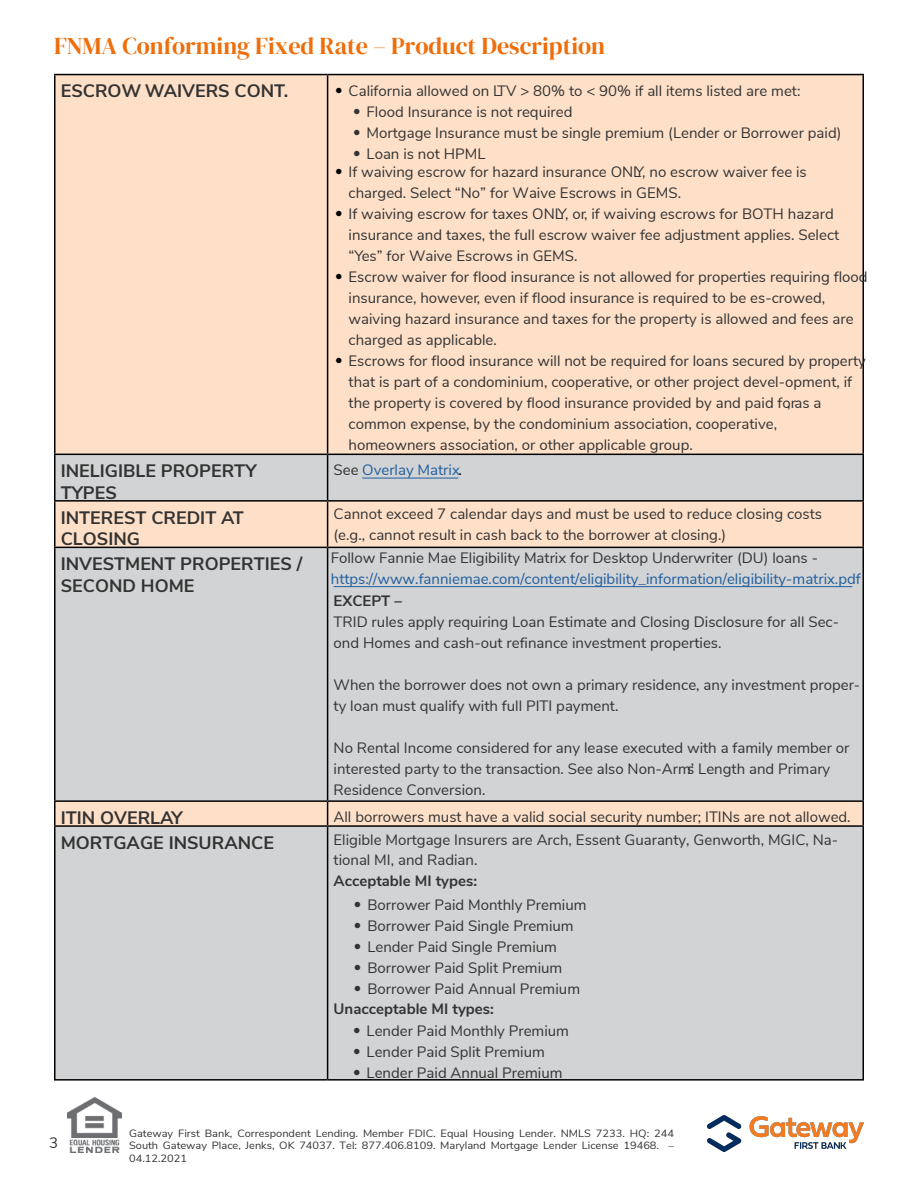
<style>
.page{position:relative;width:918px;height:1188px;background:#fff}
.page>*{position:absolute;margin:0;border:0;box-sizing:border-box;transform-origin:0 0}
.t1{font:24px "DM Serif Display";color:#ef6e0b}
.t2{font:700 18px/21.6px "Nunito Sans";color:#333}
.t3{font:15px/21px "Nunito Sans";color:#333}
.t4{font:15px "Nunito Sans";color:#215e9e}
.t5{font:700 15px "Nunito Sans";color:#333}
.t6{font:10.5px/12.6px "Nunito Sans";color:#333;scale:1.05 1}
.t7{font:10.5px "Nunito Sans";color:#333;scale:1.05 1}
.s1{font-family:"Helvetica LT Pro";font-weight:300;color:#000}
.s2{font-family:"Helvetica LT Pro";font-weight:300}
.s3{color:#333}
.s4{color:#000}
.s5{font-weight:700}
</style>
<div class="page">
<div style="left:56px;top:75px;width:806px;height:379px;background:#fee0c8"></div>
<svg style="left:56px;top:455px;width:806px;height:624px;background:#d5d4d2"></svg>
<hr style="left:54px;top:74px;width:274px;height:1px;background:#000">
<hr style="left:54px;top:75px;width:2px;height:379px;background:#000">
<hr style="left:328px;top:74px;width:536px;height:1px;background:#000">
<hr style="left:327px;top:75px;width:1px;height:379px;background:#000">
<hr style="left:862px;top:75px;width:2px;height:379px;background:#000">
<hr style="left:54px;top:454px;width:274px;height:1px;background:#000">
<hr style="left:54px;top:455px;width:2px;height:45px;background:#000">
<hr style="left:328px;top:454px;width:536px;height:1px;background:#000">
<hr style="left:327px;top:455px;width:1px;height:45px;background:#000">
<hr style="left:862px;top:455px;width:2px;height:45px;background:#000">
<hr style="left:54px;top:500px;width:274px;height:2px;background:#000">
<hr style="left:54px;top:502px;width:2px;height:45px;background:#000">
<hr style="left:328px;top:500px;width:536px;height:2px;background:#000">
<hr style="left:327px;top:502px;width:1px;height:45px;background:#000">
<hr style="left:862px;top:502px;width:2px;height:45px;background:#000">
<hr style="left:54px;top:547px;width:274px;height:1px;background:#000">
<hr style="left:54px;top:548px;width:2px;height:252px;background:#000">
<hr style="left:328px;top:547px;width:536px;height:1px;background:#000">
<hr style="left:327px;top:548px;width:1px;height:252px;background:#000">
<hr style="left:862px;top:548px;width:2px;height:252px;background:#000">
<hr style="left:54px;top:800px;width:274px;height:2px;background:#000">
<hr style="left:54px;top:802px;width:2px;height:23px;background:#000">
<hr style="left:328px;top:800px;width:536px;height:2px;background:#000">
<svg style="left:327px;top:802px;width:1px;height:23px"></svg>
<hr style="left:862px;top:802px;width:2px;height:23px;background:#000">
<hr style="left:54px;top:825px;width:274px;height:2px;background:#000">
<hr style="left:54px;top:827px;width:2px;height:252px;background:#000">
<hr style="left:328px;top:825px;width:536px;height:2px;background:#000">
<hr style="left:327px;top:827px;width:1px;height:252px;background:#000">
<hr style="left:862px;top:827px;width:2px;height:252px;background:#000">
<hr style="left:54px;top:1079px;width:274px;height:2px;background:#000">
<hr style="left:328px;top:1079px;width:536px;height:2px;background:#000">
<hr style="left:362px;top:478px;width:96px;height:1px;background:#215e9e">
<hr style="left:334px;top:586px;width:518px;height:1px;background:#215e9e">
<img style="left:707px;top:1116px;width:157px;height:35px">
<img style="left:67px;top:1098px;width:54px;height:55px">
<h1 class="t1" style="left:54px;top:32px;width:553px">FNMA Conforming Fixed Rate – Product Description</h1>
<p class="t2" style="left:61px;top:79px;width:229px">ESCROW WAIVERS CONT.</p>
<p class="t3" style="left:335px;top:79px;width:467px"><span class="s1">•</span> California allowed on LTV &gt; 80% to &lt; 90% if all items listed are met:</p>
<p class="t3" style="left:353px;top:100px;width:221px"><span class="s2">•</span> Flood Insurance is not required</p>
<p class="t3" style="left:353px;top:121px;width:490px"><span class="s2">•</span> Mortgage Insurance must be single premium (Lender or Borrower paid)</p>
<p class="t3" style="left:353px;top:142px;width:134px"><span class="s2">•</span> Loan is not HPML</p>
<p class="t3" style="left:349px;top:160px;width:460px;text-indent:-14px"><span class="s1">•</span> If waiving escrow for hazard insurance ONLY, no escrow waiver fee is charged. Select “No” for Waive Escrows in GEMS.</p>
<p class="t3" style="left:349px;top:202px;width:492px;text-indent:-14px"><span class="s1">•</span> If waiving escrow for taxes ONLY, or, if waiving escrows for BOTH hazard insurance and taxes, the full escrow waiver fee adjustment applies. Select “Yes” for Waive Escrows in GEMS.</p>
<p class="t3" style="left:349px;top:265px;width:521px;text-indent:-14px"><span class="s1">•</span> Escrow waiver for flood insurance is not allowed for properties requiring flood insurance, however, even if flood insurance is required to be es-crowed, waiving hazard insurance and taxes for the property is allowed and fees are charged as applicable.</p>
<p class="t3" style="left:349px;top:349px;width:519px;text-indent:-13px"><span class="s1">•</span> Escrows for flood insurance will not be required for loans secured by property that is part of a condominium, cooperative, or other project devel-opment, if the property is covered by flood insurance provided by and paid for, as a common expense, by the condominium association, cooperative, homeowners association, or other applicable group.</p>
<p class="t2" style="left:61px;top:459px;width:197px">INELIGIBLE PROPERTY<br>TYPES</p>
<p class="t4" style="left:334px;top:459px;width:130px"><span class="s3">See</span> Overlay Matrix<span class="s4">.</span></p>
<p class="t2" style="left:61px;top:506px;width:185px">INTEREST CREDIT AT<br>CLOSING</p>
<p class="t3" style="left:334px;top:502px;width:490px">Cannot exceed 7 calendar days and must be used to reduce closing costs (e.g., cannot result in cash back to the borrower at closing.)</p>
<p class="t2" style="left:61px;top:552px;width:243px">INVESTMENT PROPERTIES /<br>SECOND HOME</p>
<p class="t3" style="left:331px;top:546px;width:489px">Follow Fannie Mae Eligibility Matrix for Desktop Underwriter (DU) loans -</p>
<p class="t4" style="left:331px;top:568px;width:531px">https://www.fanniemae.com/content/eligibility_information/eligibility-matrix.pdf</p>
<p class="t5" style="left:334px;top:590px;width:70px">EXCEPT –</p>
<p class="t3" style="left:334px;top:611px;width:507px">TRID rules apply requiring Loan Estimate and Closing Disclosure for all Sec&shy;ond Homes and cash-out refinance investment properties.</p>
<p class="t3" style="left:334px;top:674px;width:528px">When the borrower does not own a primary residence, any investment proper&shy;ty loan must qualify with full PITI payment.</p>
<p class="t3" style="left:334px;top:737px;width:518px">No Rental Income considered for any lease executed with a family member or interested party to the transaction. See also Non-Arm’s Length and Primary<br>Residence Conversion.</p>
<p class="t2" style="left:61px;top:806px;width:124px">ITIN OVERLAY</p>
<p class="t3" style="left:334px;top:806px;width:519px">All borrowers must have a valid social security number; ITINs are not allowed.</p>
<p class="t2" style="left:61px;top:831px;width:215px">MORTGAGE INSURANCE</p>
<p class="t3" style="left:334px;top:828px;width:506px;line-height:20.4px">Eligible Mortgage Insurers are Arch, Essent Guaranty, Genworth, MGIC, Na&shy;tional MI, and Radian.</p>
<p class="t5" style="left:334px;top:869px;width:145px">Acceptable MI types:</p>
<p class="t3" style="left:354px;top:894px;width:234px"><span class="s2">•</span> Borrower Paid Monthly Premium</p>
<p class="t3" style="left:354px;top:915px;width:221px"><span class="s2">•</span> Borrower Paid Single Premium</p>
<p class="t3" style="left:354px;top:936px;width:205px"><span class="s2">•</span> Lender Paid Single Premium</p>
<p class="t3" style="left:354px;top:957px;width:210px"><span class="s2">•</span> Borrower Paid Split Premium</p>
<p class="t3" style="left:334px;top:978px;width:248px;line-height:19.8px;text-indent:20px"><span class="s2">•</span> Borrower Paid Annual Premium<br><span class="s5">Unacceptable MI types:</span></p>
<p class="t3" style="left:353px;top:1020px;width:218px"><span class="s2">•</span> Lender Paid Monthly Premium</p>
<p class="t3" style="left:353px;top:1041px;width:193px"><span class="s2">•</span> Lender Paid Split Premium</p>
<p class="t3" style="left:353px;top:1062px;width:211px"><span class="s2">•</span> Lender Paid Annual Premium</p>
<p class="t3" style="left:49px;top:1132px;width:10px">3</p>
<p class="t6" style="left:129px;top:1126px;width:520px">Gateway First Bank, Correspondent Lending. Member FDIC. Equal Housing Lender. NMLS 7233. HQ: 244<br>South Gateway Place, Jenks, OK 74037. Tel: 877.406.8109. Maryland Mortgage Lender License 19468. –</p>
<p class="t7" style="left:129px;top:1151px;width:57px">04.12.2021</p>
</div>
